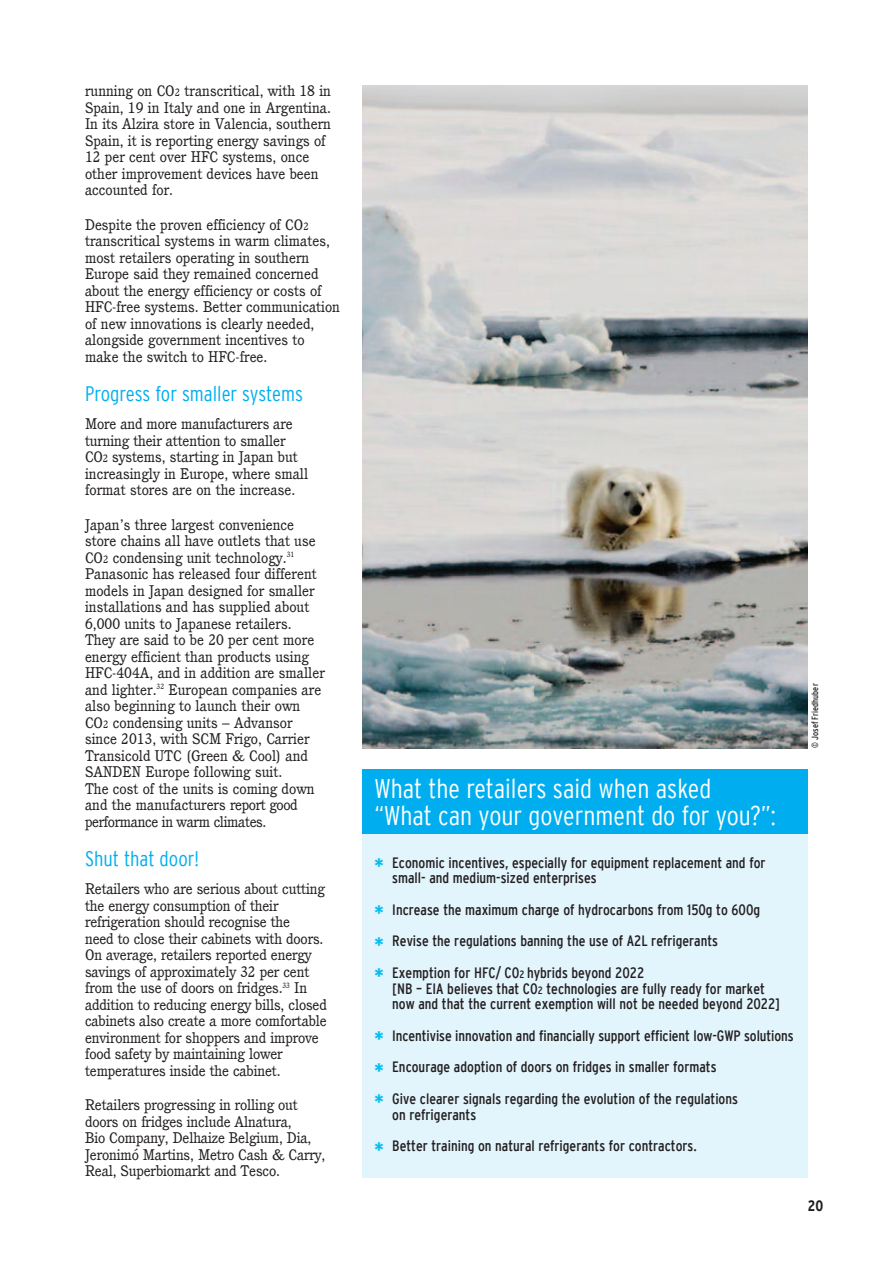
<style>
.page{position:relative;width:893px;height:1263px;background:#fff}
.page>*{position:absolute;margin:0;border:0;box-sizing:border-box;transform-origin:0 0}
.t1{font:300 condensed 27px/27px "Interstate";color:#fff}
.t2{font:300 condensed 21px "Interstate";color:#00aeef}
.t3{font:15px/16.5px "Cushing";color:#231f20}
.t4{font:condensed 15px/31.5px "Interstate";color:#231f20}
.t5{font:700 condensed 15px "Interstate";color:#231f20}
.t6{font:condensed 9px "Interstate";color:#231f20}
.s1{font-size:10.5px}
.s2{font-weight:700;font-size:21px;color:#01bdf2}
</style>
<div class="page">
<div style="left:363px;top:769px;width:445px;height:205px;background:#00aeef"></div>
<div style="left:363px;top:835px;width:445px;height:343px;background:#e2f4fc"></div>
<img style="left:363px;top:85px;width:445px;height:663px">
<p class="t3" style="left:85px;top:82px;width:247px">running on CO<span class="s1">2</span> transcritical, with 18 in Spain, 19 in Italy and one in Argentina.<br>In its Alzira store in Valencia, southern Spain, it is reporting energy savings of 12 per cent over HFC systems, once other improvement devices have been accounted for.</p>
<p class="t3" style="left:85px;top:216px;width:257px">Despite the proven efficiency of CO<span class="s1">2 </span>transcritical systems in warm climates, most retailers operating in southern Europe said they remained concerned about the energy efficiency or costs of HFC-free systems. Better communication of new innovations is clearly needed, alongside government incentives to make the switch to HFC-free.</p>
<h2 class="t2" style="left:85px;top:381px;width:219px">Progress for smaller systems</h2>
<p class="t3" style="left:85px;top:415px;width:225px">More and more manufacturers are turning their attention to smaller CO<span class="s1">2</span> systems, starting in Japan but increasingly in Europe, where small format stores are on the increase.</p>
<p class="t3" style="left:85px;top:516px;width:241px">Japan’s three largest convenience store chains all have outlets that use CO<span class="s1">2</span> condensing unit technology.<sup>31<br></sup>Panasonic has released four different models in Japan designed for smaller installations and has supplied about 6,000 units to Japanese retailers.<br>They are said to be 20 per cent more energy efficient than products using HFC-404A, and in addition are smaller and lighter.<sup>32</sup> European companies are also beginning to launch their own CO<span class="s1">2</span> condensing units – Advansor since 2013, with SCM Frigo, Carrier Transicold UTC (Green &amp; Cool) and SANDEN Europe following suit.<br>The cost of the units is coming down and the manufacturers report good performance in warm climates.</p>
<h2 class="t2" style="left:85px;top:846px;width:116px">Shut that door!</h2>
<p class="t3" style="left:85px;top:880px;width:243px">Retailers who are serious about cutting the energy consumption of their refrigeration should recognise the<br>need to close their cabinets with doors.<br>On average, retailers reported energy savings of approximately 32 per cent from the use of doors on fridges.<sup>33</sup> In addition to reducing energy bills, closed cabinets also create a more comfortable environment for shoppers and improve food safety by maintaining lower temperatures inside the cabinet.</p>
<p class="t3" style="left:85px;top:1096px;width:242px">Retailers progressing in rolling out doors on fridges include Alnatura,<br>Bio Company, Delhaize Belgium, Dia, Jeronimó Martins, Metro Cash &amp; Carry, Real, Superbiomarkt and Tesco.</p>
<h1 class="t1" style="left:374px;top:774px;width:403px">What the retailers said when asked<br>“What can your government do for you?”:</h1>
<p class="t4" style="left:392px;top:854px;width:375px;line-height:15.8px;text-indent:-18px"><span class="s2">*</span> Economic incentives, especially for equipment replacement and for small- and medium-sized enterprises</p>
<p class="t4" style="left:374px;top:894px;width:387px"><span class="s2">*</span> Increase the maximum charge of hydrocarbons from 150g to 600g <span class="s2">*</span> Revise the regulations banning the use of A2L refrigerants<br><span class="s2">*</span> Exemption for HFC/ CO<span class="s1">2</span> hybrids beyond 2022</p>
<p class="t4" style="left:392px;top:980px;width:389px;line-height:15.8px">[NB – EIA believes that CO<span class="s1">2</span> technologies are fully ready for market now and that the current exemption will not be needed beyond 2022]</p>
<p class="t4" style="left:374px;top:1020px;width:421px"><span class="s2">*</span> Incentivise innovation and financially support efficient low-GWP solutions <span class="s2">*</span> Encourage adoption of doors on fridges in smaller formats<br><span class="s2">*</span> Give clearer signals regarding the evolution of the regulations</p>
<p class="t4" style="left:374px;top:1098px;width:324px;text-indent:18px">on refrigerants<br><span class="s2">*</span> Better training on natural refrigerants for contractors.</p>
<p class="t6" style="left:810px;top:748px;width:66px;rotate:-90deg">© Josef Friedhuber</p>
<p class="t5" style="left:808px;top:1197px;width:17px">20</p>
</div>
